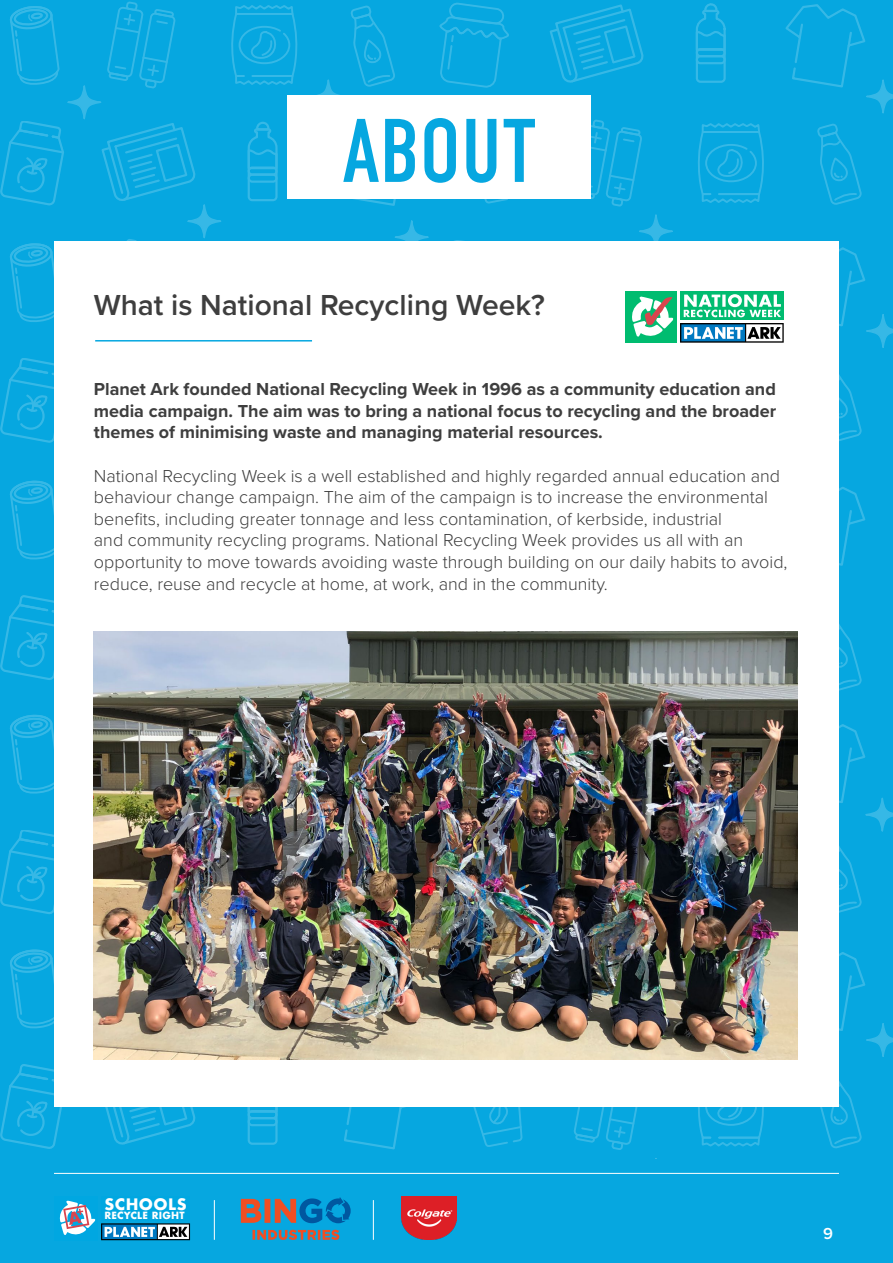
<style>
.page{position:relative;width:893px;height:1263px;background:#06a7e0}
.page>*{position:absolute;margin:0;border:0;box-sizing:border-box;transform-origin:0 0}
.t1{font:90px "DIN Condensed";color:#06a7e0}
.t2{font:600 30px "Proxima Nova";color:#3e3e3e}
.t3{font:300 18px/21.6px "Proxima Nova";color:#3e3e3e}
.t4{font:700 18px/21.6px "Proxima Nova";color:#3e3e3e;text-align:justify}
.t5{font:600 16.5px "Proxima Nova";color:#fff}
.t6{font:700 15.3px "Futura";letter-spacing:.02em;color:#fff}
.t7{font:700 9.75px "Futura";letter-spacing:.02em;color:#fff}
</style>
<div class="page">
<svg style="left:10px;top:6px;width:50px;height:79px"></svg>
<svg style="left:107px;top:1px;width:69px;height:88px"></svg>
<svg style="left:0;top:121px;width:64px;height:85px"></svg>
<svg style="left:231px;top:5px;width:67px;height:80px"></svg>
<svg style="left:68px;top:86px;width:33px;height:33px"></svg>
<div style="left:67px;top:85px;width:34px;height:34px;border:2px solid #fff;border-radius:50%"></div>
<svg style="left:188px;top:205px;width:33px;height:33px"></svg>
<div style="left:187px;top:204px;width:34px;height:34px;border:2px solid #fff;border-radius:50%"></div>
<svg style="left:312px;top:80px;width:33px;height:33px"></svg>
<div style="left:311px;top:79px;width:34px;height:35px;border:2px solid #fff;border-radius:50%"></div>
<svg style="left:395px;top:221px;width:33px;height:33px"></svg>
<div style="left:395px;top:220px;width:34px;height:34px;border:2px solid #fff;border-radius:50%"></div>
<div style="left:534px;top:95px;width:34px;height:34px;border:2px solid #fff;border-radius:50%"></div>
<svg style="left:640px;top:215px;width:32px;height:33px"></svg>
<div style="left:639px;top:214px;width:34px;height:34px;border:2px solid #fff;border-radius:50%"></div>
<svg style="left:353px;top:199px;width:43px;height:7px"></svg>
<svg style="left:350px;top:5px;width:45px;height:82px"></svg>
<svg style="left:590px;top:108px;width:52px;height:99px"></svg>
<svg style="left:817px;top:123px;width:45px;height:82px"></svg>
<svg style="left:839px;top:624px;width:23px;height:67px"></svg>
<svg style="left:101px;top:123px;width:95px;height:78px"></svg>
<svg style="left:695px;top:3px;width:69px;height:200px"></svg>
<div style="left:696px;top:48px;width:30px;height:9px;border:2px solid #fff;border-radius:3px"></div>
<div style="left:696px;top:55px;width:30px;height:9px;border:2px solid #fff;border-radius:3px"></div>
<svg style="left:785px;top:4px;width:107px;height:110px"></svg>
<svg style="left:549px;top:4px;width:95px;height:79px"></svg>
<svg style="left:839px;top:724px;width:53px;height:189px"></svg>
<svg style="left:839px;top:487px;width:27px;height:79px"></svg>
<svg style="left:10px;top:241px;width:51px;height:81px"></svg>
<svg style="left:107px;top:239px;width:69px;height:3px"></svg>
<svg style="left:0;top:359px;width:54px;height:84px"></svg>
<svg style="left:227px;top:121px;width:74px;height:121px"></svg>
<svg style="left:10px;top:480px;width:44px;height:80px"></svg>
<svg style="left:0;top:596px;width:54px;height:84px"></svg>
<svg style="left:10px;top:714px;width:44px;height:80px"></svg>
<svg style="left:0;top:830px;width:54px;height:84px"></svg>
<svg style="left:438px;top:2px;width:85px;height:240px"></svg>
<svg style="left:10px;top:949px;width:44px;height:80px"></svg>
<svg style="left:0;top:1065px;width:62px;height:84px"></svg>
<svg style="left:344px;top:1107px;width:62px;height:43px"></svg>
<svg style="left:574px;top:1107px;width:83px;height:52px"></svg>
<svg style="left:820px;top:1081px;width:42px;height:68px"></svg>
<svg style="left:105px;top:1107px;width:91px;height:38px"></svg>
<svg style="left:698px;top:1107px;width:66px;height:40px"></svg>
<svg style="left:839px;top:952px;width:53px;height:105px"></svg>
<svg style="left:247px;top:1107px;width:31px;height:38px"></svg>
<svg style="left:473px;top:1107px;width:50px;height:40px"></svg>
<hr style="left:54px;top:1173px;width:785px;height:1px;background:#fff">
<hr style="left:214px;top:1200px;width:1px;height:40px;background:#fff">
<div style="left:54px;top:1196px;width:44px;height:44px;background:#00a7e1"></div>
<svg style="left:101px;top:1223px;width:89px;height:18px;background:#5a8ba5"></svg>
<div style="left:101px;top:1196px;width:89px;height:24px;background:#00a7e1"></div>
<svg style="left:59px;top:1200px;width:36px;height:35px"></svg>
<div style="left:185px;top:1136px;width:38px;height:28px;background:#06a7e0"></div>
<div style="left:287px;top:96px;width:303px;height:103px;background:#fff"></div>
<div style="left:54px;top:242px;width:785px;height:865px;background:#fff"></div>
<hr style="left:95px;top:340px;width:217px;height:1px;background:#06a7e0">
<div style="left:626px;top:291px;width:51px;height:52px;background:#00bc70"></div>
<svg style="left:632px;top:296px;width:41px;height:41px"></svg>
<svg style="left:680px;top:241px;width:212px;height:200px"></svg>
<img style="left:94px;top:631px;width:704px;height:429px">
<svg style="left:241px;top:1197px;width:161px;height:43px"></svg>
<img style="left:402px;top:1196px;width:54px;height:44px">
<hr style="left:373px;top:1200px;width:1px;height:40px;background:#fff">
<h1 class="t1" style="left:342px;top:101px;width:196px">ABOUT</h1>
<h2 class="t2" style="left:94px;top:283px;width:453px">What is National Recycling Week?</h2>
<p class="t4" style="left:94px;top:378px;width:684px">Planet Ark founded National Recycling Week in 1996 as a community education and media campaign. The aim was to bring a national focus to recycling and the broader themes of minimising waste and managing material resources.</p>
<p class="t3" style="left:94px;top:464px;width:695px">National Recycling Week is a well established and highly regarded annual education and behaviour change campaign. The aim of the campaign is to increase the environmental benefits, including greater tonnage and less contamination, of kerbside, industrial<br>and community recycling programs. National Recycling Week provides us all with an opportunity to move towards avoiding waste through building on our daily habits to avoid, reduce, reuse and recycle at home, at work, and in the community.</p>
<p class="t6" style="left:105px;top:1193px;width:84px">SCHOOLS</p>
<p class="t7" style="left:105px;top:1208px;width:82px">RECYCLE RIGHT</p>
<p class="t6" style="left:105px;top:1196px;width:84px">SCHOOLS</p>
<p class="t7" style="left:105px;top:1211px;width:82px">RECYCLE RIGHT</p>
<p class="t5" style="left:823px;top:1218px;width:11px">99</p>
</div>
